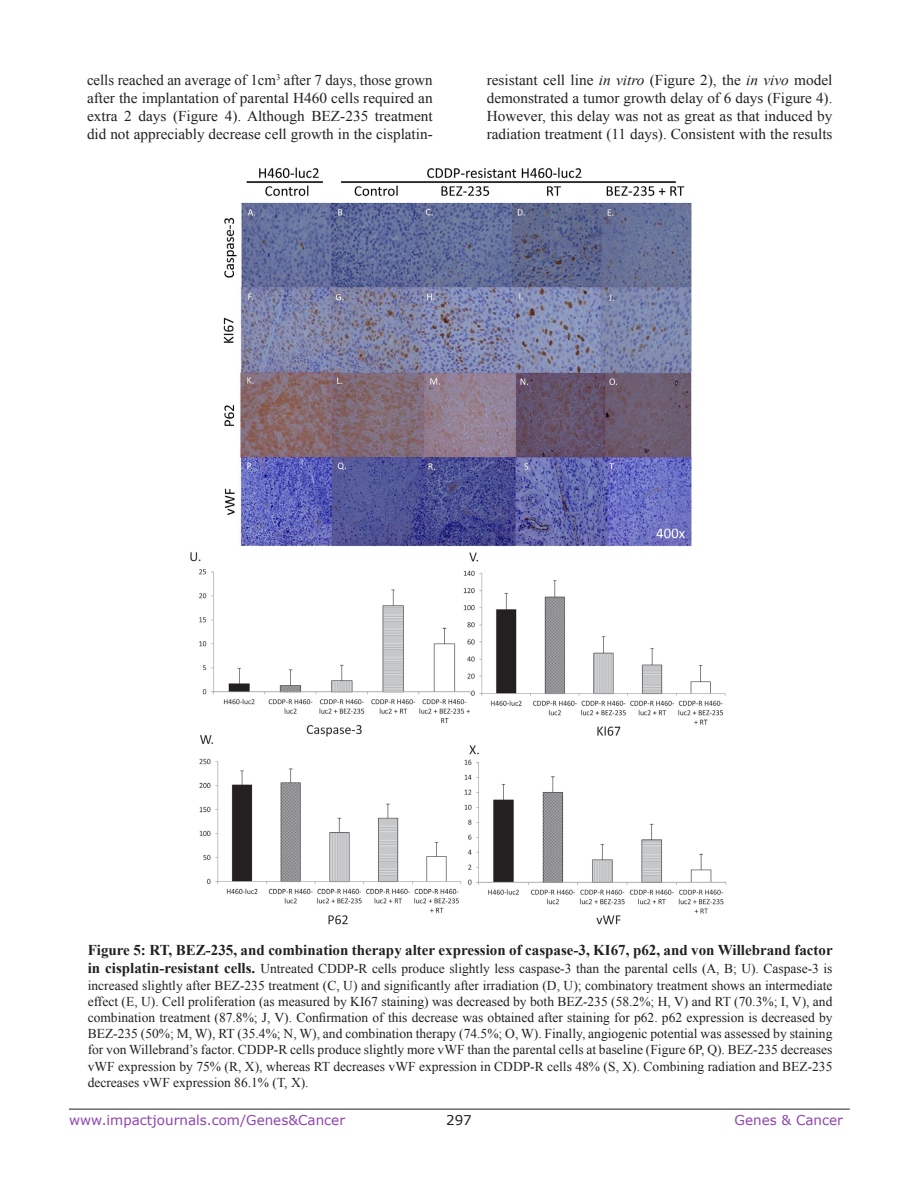
<style>
.page{position:relative;width:918px;height:1188px;background:#fff}
.page>*{position:absolute;margin:0;border:0;box-sizing:border-box;transform-origin:0 0}
.BodyText{font:15px/18px "Times New Roman";color:#221f22;text-align:justify}
.FigureText{font:700 15px "Times New Roman";color:#221f22}
.FigureText-2{font:13.5px/16.2px "Times New Roman";color:#221f22;text-align:justify}
.t1{font:13.5px "Verdana";color:#8e44ad}
.t2{font:13.5px "Verdana";color:#221f22}
.s1{font-style:italic}
.s2{font-weight:700;font-size:15px}
</style>
<div class="page">
<hr style="left:69px;top:1109px;width:781px;height:1px;background:#231f20">
<img style="left:223px;top:167px;width:469px;height:380px">
<img style="left:190px;top:552px;width:537px;height:373px">
<p class="BodyText" style="left:87px;top:71px;width:347px">cells reached an average of 1cm<sup>3</sup> after 7 days, those grown after the implantation of parental H460 cells required an extra 2 days (Figure 4). Although BEZ-235 treatment did not appreciably decrease cell growth in the cisplatin-</p>
<p class="BodyText" style="left:487px;top:71px;width:347px">resistant cell line <span class="s1">in vitro</span> (Figure 2), the <span class="s1">in vivo</span> model demonstrated a tumor growth delay of 6 days (Figure 4).<br>However, this delay was not as great as that induced by radiation treatment (11 days). Consistent with the results</p>
<p class="FigureText" style="left:88px;top:940px;width:747px">Figure 5: RT, BEZ-235, and combination therapy alter expression of caspase-3, KI67, p62, and von Willebrand factor</p>
<p class="FigureText-2" style="left:88px;top:961px;width:746px"><span class="s2">in cisplatin-resistant cells.</span> Untreated CDDP-R cells produce slightly less caspase-3 than the parental cells (A, B; U). Caspase-3 is increased slightly after BEZ-235 treatment (C, U) and significantly after irradiation (D, U); combinatory treatment shows an intermediate effect (E, U). Cell proliferation (as measured by KI67 staining) was decreased by both BEZ-235 (58.2%; H, V) and RT (70.3%; I, V), and combination treatment (87.8%; J, V). Confirmation of this decrease was obtained after staining for p62. p62 expression is decreased by BEZ-235 (50%; M, W), RT (35.4%; N, W), and combination therapy (74.5%; O, W). Finally, angiogenic potential was assessed by staining for von Willebrand’s factor. CDDP-R cells produce slightly more vWF than the parental cells at baseline (Figure 6P, Q). BEZ-235 decreases vWF expression by 75% (R, X), whereas RT decreases vWF expression in CDDP-R cells 48% (S, X). Combining radiation and BEZ-235 decreases vWF expression 86.1% (T, X).</p>
<p class="t1" style="left:69px;top:1111px;width:278px">www.impactjournals.com/Genes&amp;Cancer</p>
<p class="t2" style="left:446px;top:1111px;width:27px">297</p>
<p class="t1" style="left:735px;top:1111px;width:110px">Genes &amp; Cancer</p>
</div>
